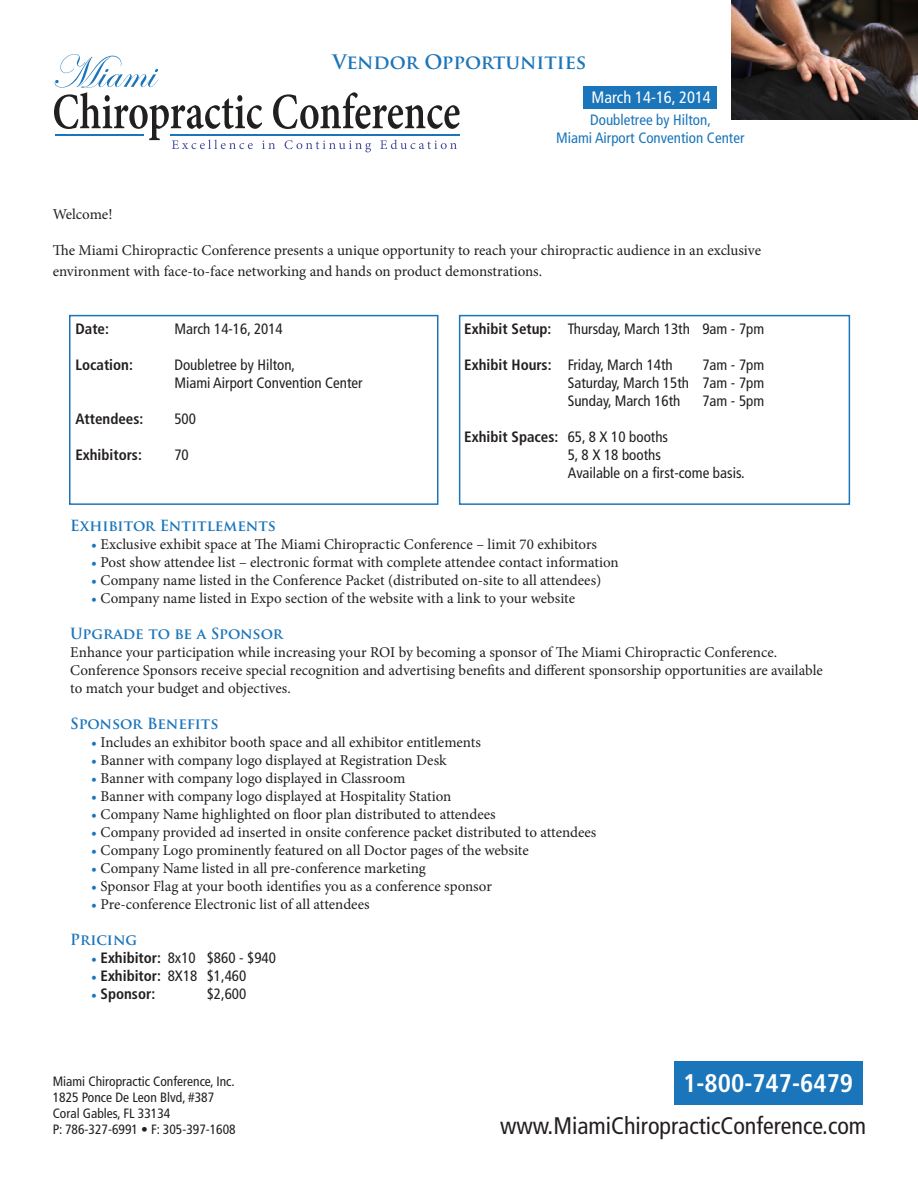
<style>
.page{position:relative;width:918px;height:1188px;background:#fff}
.page>*{position:absolute;margin:0;border:0;box-sizing:border-box;transform-origin:0 0}
.t1{font:700 condensed 25.5px "Frutiger";color:#fff}
.t2{font:condensed 24px "Frutiger";color:#231f20}
.t3{font:700 19.5px "Trajan Pro";color:#1b75ba}
.t4{font:condensed 16.5px "Frutiger";color:#fff}
.t5{font:15px/18px "Minion Pro";letter-spacing:-.005em;color:#231f20}
.t6{font:condensed 15px "Frutiger";color:#231f20}
.t7{font:700 condensed 15px "Frutiger";color:#231f20}
.t8{font:700 15px "Trajan Pro";color:#1b75ba}
.t9{font:condensed 15px/18px "Frutiger";color:#1b75ba;text-align:center}
.t10{font:700 15px "Trajan Pro";letter-spacing:-.02em;color:#1b75ba}
.t11{font:condensed 13.5px/16.2px "Frutiger";color:#231f20}
.s1{font-weight:700}
.s2{font-weight:400}
.s3{color:#1b75ba}
.s4{font-family:"Minion Pro";font-stretch:normal;color:#1b75ba}
.s5{font-family:"Minion Pro";font-weight:400;font-stretch:normal;color:#1b75ba}
</style>
<div class="page">
<svg style="left:54px;top:54px;width:406px;height:98px"></svg>
<hr style="left:55px;top:135px;width:88px;height:1px;background:#1b75ba">
<hr style="left:170px;top:135px;width:289px;height:1px;background:#1b75ba">
<div style="left:674px;top:1062px;width:188px;height:43px;background:#1b75ba"></div>
<img style="left:732px;top:0;width:186px;height:119px">
<div style="left:69px;top:315px;width:369px;height:190px;border:2px solid #1b75ba"></div>
<div style="left:459px;top:315px;width:391px;height:190px;border:2px solid #1b75ba"></div>
<div style="left:583px;top:87px;width:134px;height:22px;background:#1b75ba"></div>
<p class="t3" style="left:333px;top:49px;width:255px">Vendor Opportunities</p>
<p class="t4" style="left:592px;top:88px;width:121px">March 14-16, 2014</p>
<p class="t9" style="left:556px;top:111px;width:190px">Doubletree by Hilton,<br>Miami Airport Convention Center</p>
<p class="t5" style="left:53px;top:205px;width:61px">Welcome!</p>
<p class="t5" style="left:53px;top:239px;width:710px;line-height:21.6px">The Miami Chiropractic Conference presents a unique opportunity to reach your chiropractic audience in an exclusive environment with face-to-face networking and hands on product demonstrations.</p>
<p class="t7" style="left:75px;top:320px;width:35px">Date:</p>
<p class="t6" style="left:174px;top:320px;width:110px">March 14-16, 2014</p>
<p class="t7" style="left:75px;top:356px;width:59px">Location:</p>
<p class="t6" style="left:174px;top:356px;width:122px">Doubletree by Hilton,</p>
<p class="t6" style="left:174px;top:374px;width:190px">Miami Airport Convention Center</p>
<p class="t7" style="left:75px;top:410px;width:70px">Attendees:</p>
<p class="t6" style="left:174px;top:410px;width:23px">500</p>
<p class="t7" style="left:75px;top:446px;width:68px">Exhibitors:</p>
<p class="t6" style="left:174px;top:446px;width:16px">70</p>
<p class="t6" style="left:464px;top:320px;width:301px"><span class="s1">Exhibit Setup:</span> Thursday, March 13th 9am - 7pm</p>
<p class="t6" style="left:464px;top:356px;width:210px"><span class="s1">Exhibit Hours:</span> Friday, March 14th</p>
<p class="t6" style="left:702px;top:356px;width:63px">7am - 7pm</p>
<p class="t6" style="left:568px;top:374px;width:198px">Saturday, March 15th 7am - 7pm</p>
<p class="t6" style="left:568px;top:392px;width:114px">Sunday, March 16th</p>
<p class="t6" style="left:702px;top:392px;width:63px">7am - 5pm</p>
<p class="t7" style="left:464px;top:428px;width:205px">Exhibit Spaces: <span class="s2">65, 8 X 10 booths</span></p>
<p class="t6" style="left:568px;top:446px;width:95px">5, 8 X 18 booths</p>
<p class="t6" style="left:568px;top:464px;width:178px">Available on a first-come basis.</p>
<p class="t8" style="left:70px;top:516px;width:207px">Exhibitor Entitlements</p>
<p class="t5" style="left:91px;top:535px;width:507px"><span class="s3">•</span> Exclusive exhibit space at The Miami Chiropractic Conference – limit 70 exhibitors</p>
<p class="t5" style="left:91px;top:553px;width:529px"><span class="s3">•</span> Post show attendee list – electronic format with complete attendee contact information</p>
<p class="t5" style="left:91px;top:571px;width:512px"><span class="s3">•</span> Company name listed in the Conference Packet (distributed on-site to all attendees)</p>
<p class="t5" style="left:91px;top:589px;width:485px"><span class="s3">•</span> Company name listed in Expo section of the website with a link to your website</p>
<p class="t8" style="left:70px;top:624px;width:214px">Upgrade to be a Sponsor</p>
<p class="t5" style="left:70px;top:643px;width:754px">Enhance your participation while increasing your ROI by becoming a sponsor of The Miami Chiropractic Conference.<br>Conference Sponsors receive special recognition and advertising benefits and different sponsorship opportunities are available to match your budget and objectives.</p>
<p class="t10" style="left:70px;top:714px;width:150px">Sponsor Benefits</p>
<p class="t5" style="left:91px;top:733px;width:391px"><span class="s3">•</span> Includes an exhibitor booth space and all exhibitor entitlements</p>
<p class="t5" style="left:91px;top:751px;width:357px"><span class="s3">•</span> Banner with company logo displayed at Registration Desk</p>
<p class="t5" style="left:91px;top:769px;width:316px"><span class="s3">•</span> Banner with company logo displayed in Classroom</p>
<p class="t5" style="left:91px;top:787px;width:362px"><span class="s3">•</span> Banner with company logo displayed at Hospitality Station</p>
<p class="t5" style="left:91px;top:805px;width:406px"><span class="s3">•</span> Company Name highlighted on floor plan distributed to attendees</p>
<p class="t5" style="left:91px;top:823px;width:507px"><span class="s3">•</span> Company provided ad inserted in onsite conference packet distributed to attendees</p>
<p class="t5" style="left:91px;top:841px;width:439px"><span class="s3">•</span> Company Logo prominently featured on all Doctor pages of the website</p>
<p class="t5" style="left:91px;top:859px;width:336px"><span class="s3">•</span> Company Name listed in all pre-conference marketing</p>
<p class="t5" style="left:91px;top:877px;width:402px"><span class="s3">•</span> Sponsor Flag at your booth identifies you as a conference sponsor</p>
<p class="t5" style="left:91px;top:895px;width:280px"><span class="s3">•</span> Pre-conference Electronic list of all attendees</p>
<p class="t8" style="left:70px;top:930px;width:68px">Pricing</p>
<p class="t6" style="left:91px;top:949px;width:186px"><span class="s4">•</span> <span class="s1">Exhibitor:</span> 8x10 $860 - $940</p>
<p class="t7" style="left:91px;top:967px;width:157px"><span class="s5">•</span> Exhibitor: <span class="s2">8X18 $1,460</span></p>
<p class="t7" style="left:91px;top:985px;width:65px"><span class="s5">•</span> Sponsor:</p>
<p class="t6" style="left:207px;top:985px;width:41px">$2,600</p>
<p class="t11" style="left:53px;top:1073px;width:185px">Miami Chiropractic Conference, Inc.<br>1825 Ponce De Leon Blvd, #387<br>Coral Gables, FL 33134<br>P: 786-327-6991 • F: 305-397-1608</p>
<h1 class="t1" style="left:683px;top:1068px;width:171px">1-800-747-6479</h1>
<h2 class="t2" style="left:500px;top:1111px;width:368px">www.MiamiChiropracticConference.com</h2>
</div>
